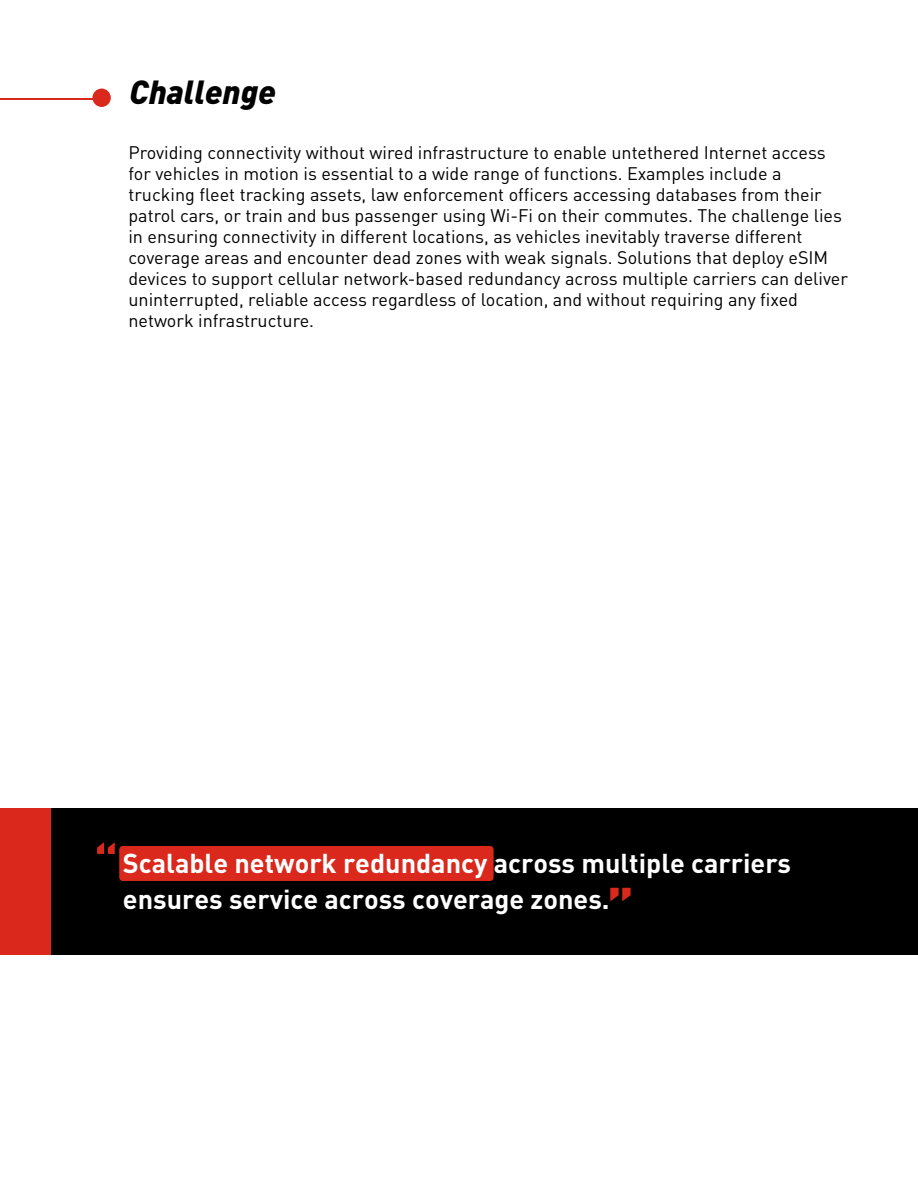
<style>
.page{position:relative;width:918px;height:1188px;background:#fff}
.page>*{position:absolute;margin:0;border:0;box-sizing:border-box;transform-origin:0 0}
.t1{font:51px "DIN Bold Alternate";color:#da291c}
.t2{font:900 51px "DIN";color:#da291c}
.t3{font:italic 900 33px "DINOT";color:#000}
.t4{font:700 27px/36px "DINOT";color:#fff}
.t5{font:18px/21px "DINOT";color:#000}
</style>
<div class="page">
<hr style="left:1px;top:98px;width:101px;height:1px;background:#da291c">
<div style="left:92px;top:89px;width:19px;height:18px;background:#da291c;border-radius:50%"></div>
<div style="left:0;top:808px;width:918px;height:146px;background:#000"></div>
<div style="left:0;top:808px;width:51px;height:146px;background:#da291c"></div>
<div style="left:119px;top:846px;width:375px;height:35px;background:#da291c;border-radius:4px"></div>
<h2 class="t3" style="left:129px;top:70px;width:148px">Challenge</h2>
<p class="t5" style="left:128px;top:142px;width:721px">Providing connectivity without wired infrastructure to enable untethered Internet access for vehicles in motion is essential to a wide range of functions. Examples include a trucking fleet tracking assets, law enforcement officers accessing databases from their patrol cars, or train and bus passenger using Wi-Fi on their commutes. The challenge lies in ensuring connectivity in different locations, as vehicles inevitably traverse different coverage areas and encounter dead zones with weak signals. Solutions that deploy eSIM devices to support cellular network-based redundancy across multiple carriers can deliver uninterrupted, reliable access regardless of location, and without requiring any fixed network infrastructure.</p>
<h1 class="t1" style="left:94px;top:832px;width:26px">“</h1>
<h3 class="t4" style="left:123px;top:844px;width:670px">Scalable network redundancy across multiple carriers ensures service across coverage zones.</h3>
<h1 class="t2" style="left:607px;top:871px;width:28px">”</h1>
</div>
